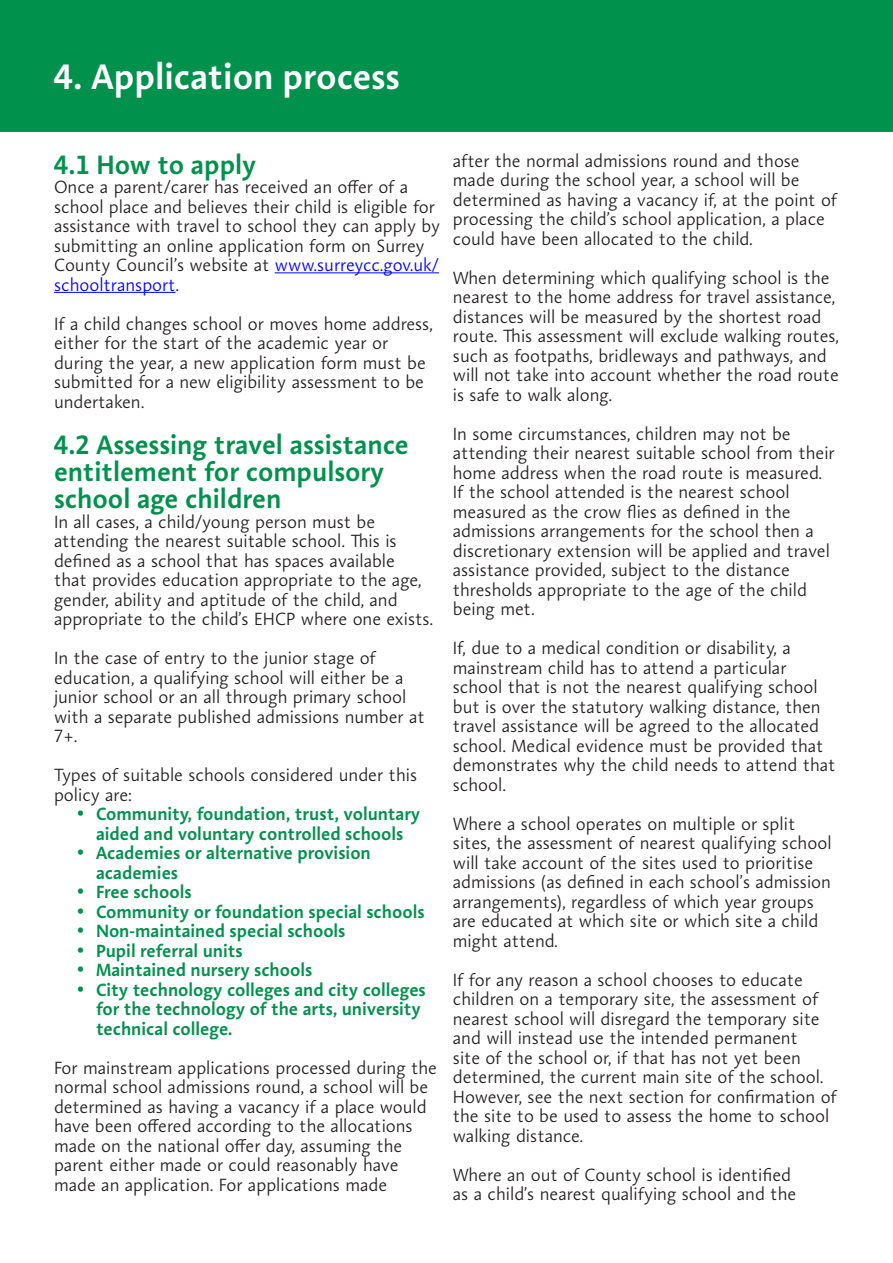
<style>
.page{position:relative;width:893px;height:1263px;background:#fff}
.page>*{position:absolute;margin:0;border:0;box-sizing:border-box;transform-origin:0 0}
.t1{font:600 36px "Aroma No 2 LT Pro";color:#fff}
.t2{font:600 27px/27px "Aroma No 2 LT Pro";color:#00914d}
.Body_Text_3{font:300 18px/19.5px "Aroma No 2 LT Pro";color:#231f20}
.t3{font:600 18px/19.5px "Aroma No 2 LT Pro";color:#00914d}
.s1{color:#00f}
</style>
<div class="page">
<div style="left:0;top:0;width:893px;height:132px;background:#00914d"></div>
<hr style="left:275px;top:272px;width:164px;height:1px;background:#00f">
<hr style="left:54px;top:292px;width:122px;height:1px;background:#00f">
<p class="t1" style="left:54px;top:53px;width:348px">4. Application process</p>
<p class="t2" style="left:54px;top:150px;width:204px">4.1 How to apply</p>
<p class="Body_Text_3" style="left:54px;top:177px;width:388px">Once a parent/carer has received an offer of a school place and believes their child is eligible for assistance with travel to school they can apply by submitting an online application form on Surrey County Council’s website at <span class="s1">www.surreycc.gov.uk/ schooltransport.</span></p>
<p class="Body_Text_3" style="left:54px;top:313px;width:380px">If a child changes school or moves home address, either for the start of the academic year or during the year, a new application form must be submitted for a new eligibility assessment to be undertaken.</p>
<p class="t2" style="left:54px;top:430px;width:356px">4.2 Assessing travel assistance entitlement for compulsory school age children</p>
<p class="Body_Text_3" style="left:54px;top:511px;width:381px">In all cases, a child/young person must be attending the nearest suitable school. This is defined as a school that has spaces available<br>that provides education appropriate to the age, gender, ability and aptitude of the child, and appropriate to the child’s EHCP where one exists.</p>
<p class="Body_Text_3" style="left:54px;top:648px;width:372px">In the case of entry to the junior stage of education, a qualifying school will either be a junior school or an all through primary school with a separate published admissions number at 7+.</p>
<p class="Body_Text_3" style="left:54px;top:765px;width:365px">Types of suitable schools considered under this policy are:</p>
<p class="t3" style="left:76px;top:804px;width:345px;text-align:center">• Community, foundation, trust, voluntary aided and voluntary controlled schools</p>
<p class="t3" style="left:96px;top:843px;width:276px;text-indent:-20px">• Academies or alternative provision academies</p>
<p class="t3" style="left:76px;top:882px;width:117px">• Free schools</p>
<p class="t3" style="left:76px;top:901px;width:350px">• Community or foundation special schools</p>
<p class="t3" style="left:76px;top:921px;width:271px">• Non-maintained special schools</p>
<p class="t3" style="left:76px;top:940px;width:168px">• Pupil referral units</p>
<p class="t3" style="left:76px;top:960px;width:237px">• Maintained nursery schools</p>
<p class="t3" style="left:96px;top:979px;width:331px;text-indent:-20px">• City technology colleges and city colleges for the technology of the arts, university technical college.</p>
<p class="Body_Text_3" style="left:54px;top:1057px;width:385px">For mainstream applications processed during the normal school admissions round, a school will be determined as having a vacancy if a place would have been offered according to the allocations made on the national offer day, assuming the parent either made or could reasonably have made an application. For applications made</p>
<p class="Body_Text_3" style="left:453px;top:151px;width:386px">after the normal admissions round and those made during the school year, a school will be determined as having a vacancy if, at the point of processing the child’s school application, a place could have been allocated to the child.</p>
<p class="Body_Text_3" style="left:453px;top:268px;width:388px">When determining which qualifying school is the nearest to the home address for travel assistance, distances will be measured by the shortest road route. This assessment will exclude walking routes, such as footpaths, bridleways and pathways, and will not take into account whether the road route is safe to walk along.</p>
<p class="Body_Text_3" style="left:453px;top:424px;width:383px">In some circumstances, children may not be attending their nearest suitable school from their home address when the road route is measured.<br>If the school attended is the nearest school measured as the crow flies as defined in the admissions arrangements for the school then a discretionary extension will be applied and travel assistance provided, subject to the distance thresholds appropriate to the age of the child being met.</p>
<p class="Body_Text_3" style="left:453px;top:638px;width:384px">If, due to a medical condition or disability, a mainstream child has to attend a particular school that is not the nearest qualifying school but is over the statutory walking distance, then travel assistance will be agreed to the allocated school. Medical evidence must be provided that demonstrates why the child needs to attend that school.</p>
<p class="Body_Text_3" style="left:453px;top:814px;width:380px">Where a school operates on multiple or split sites, the assessment of nearest qualifying school will take account of the sites used to prioritise admissions (as defined in each school’s admission arrangements), regardless of which year groups are educated at which site or which site a child might attend.</p>
<p class="Body_Text_3" style="left:453px;top:970px;width:385px">If for any reason a school chooses to educate children on a temporary site, the assessment of nearest school will disregard the temporary site and will instead use the intended permanent<br>site of the school or, if that has not yet been determined, the current main site of the school.<br>However, see the next section for confirmation of the site to be used to assess the home to school walking distance.</p>
<p class="Body_Text_3" style="left:453px;top:1165px;width:345px">Where an out of County school is identified as a child’s nearest qualifying school and the</p>
</div>
